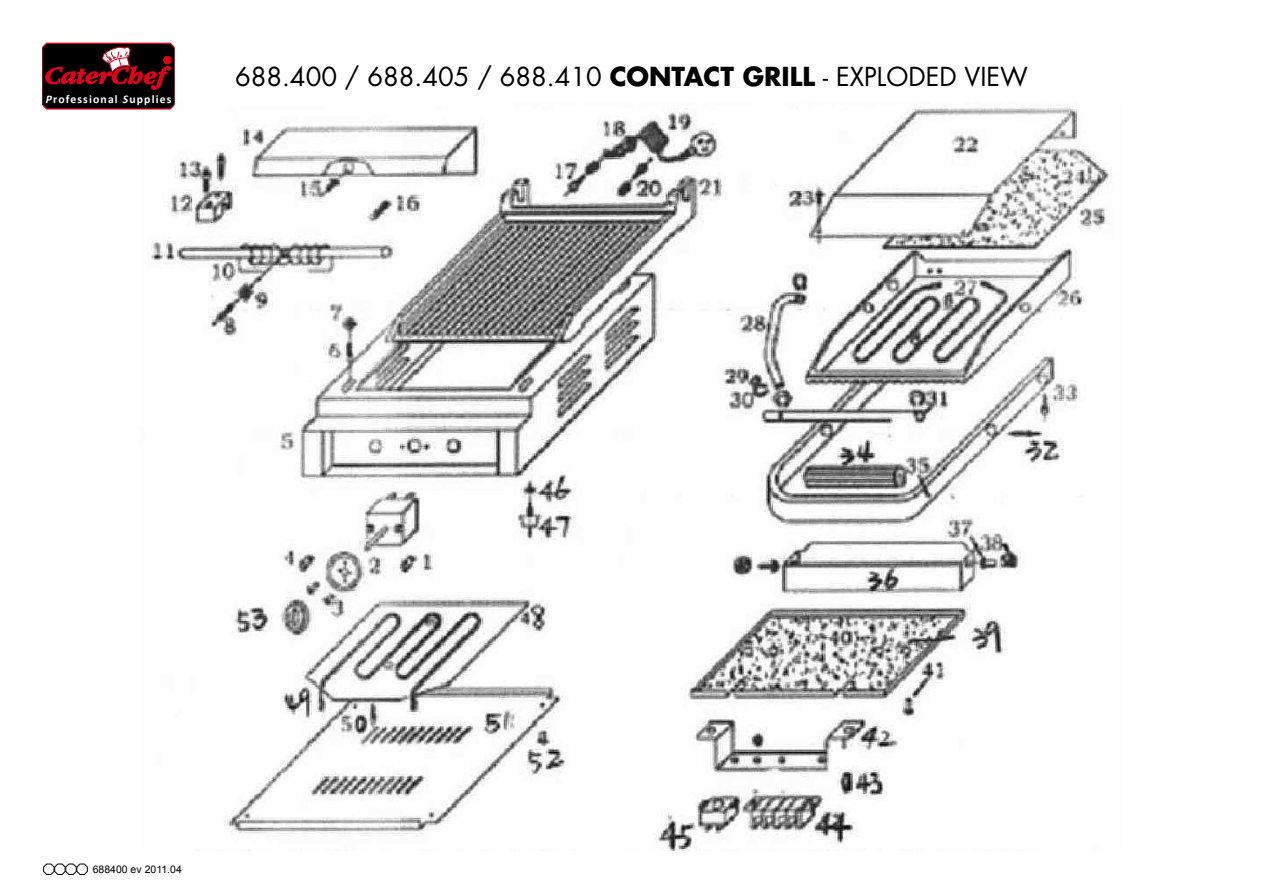
<style>
.page{position:relative;width:1263px;height:893px;background:#fff}
.page>*{position:absolute;margin:0;border:0;box-sizing:border-box;transform-origin:0 0}
.t1{font:25.5px "Futura LT";color:#000}
.t2{font:700 11.7px "Calibri";letter-spacing:.1em;color:#fff}
.t3{font:10.5px "Arial";color:#000}
.s1{font-style:italic}
.s2{font-weight:700}
</style>
<div class="page">
<img style="left:151px;top:107px;width:959px;height:743px">
<svg style="left:42px;top:43px;width:133px;height:67px;background:#350c11"></svg>
<svg style="left:43px;top:864px;width:45px;height:11px"></svg>
<p class="t2" style="left:46px;top:92px;width:127px"><span class="s1">P</span>rofessional <span class="s1">S</span>upplies</p>
<p class="t1" style="left:235px;top:61px;width:794px">688.400 / 688.405 / 688.410 <span class="s2">CONTACT GRILL</span> - EXPLODED VIEW</p>
<p class="t3" style="left:93px;top:862px;width:91px">688400 ev 2011.04</p>
</div>
